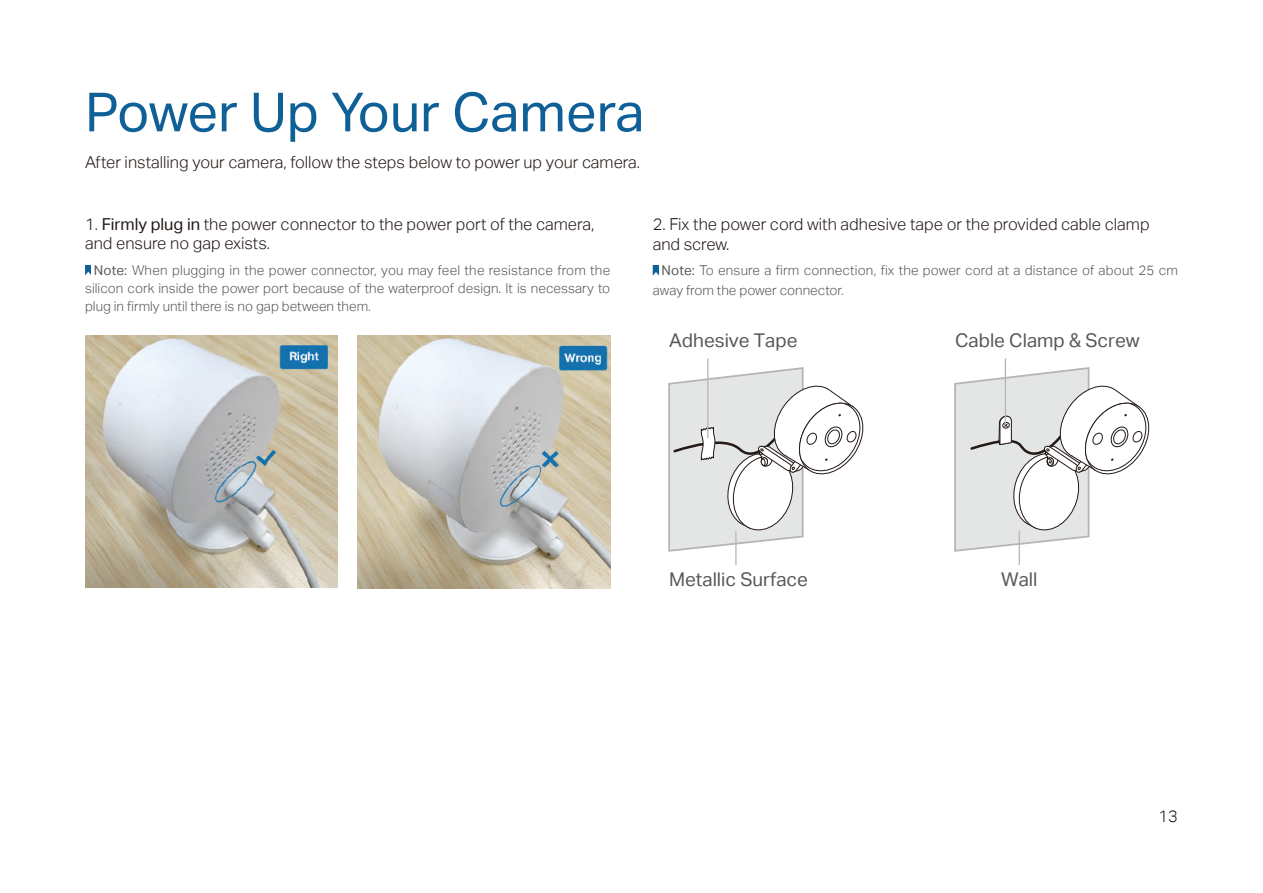
<style>
.page{position:relative;width:1263px;height:893px;background:#fff}
.page>*{position:absolute;margin:0;border:0;box-sizing:border-box;transform-origin:0 0}
.t1{font:54px "TP Link Aktiv Regular";color:#106098}
.t2{font:18.9px "TP Link Aktiv Regular";color:#595857}
.t3{font:16.5px/19.8px "TP Link Aktiv Light";color:#231916}
.t4{font:13.5px/17.9px "TP Link Aktiv Light";color:#595857;text-align:justify}
.s1{font-family:"TP Link Aktiv Regular"}
</style>
<div class="page">
<svg style="left:85px;top:265px;width:6px;height:10px"></svg>
<svg style="left:653px;top:265px;width:6px;height:11px"></svg>
<hr style="left:735px;top:531px;width:1px;height:34px;background:#b5b5b6">
<hr style="left:1019px;top:531px;width:1px;height:34px;background:#b5b5b6">
<svg style="left:954px;top:366px;width:196px;height:187px"></svg>
<svg style="left:668px;top:366px;width:196px;height:187px"></svg>
<hr style="left:707px;top:358px;width:1px;height:80px;background:#b5b5b6">
<hr style="left:1005px;top:358px;width:1px;height:67px;background:#b5b5b6">
<img style="left:85px;top:335px;width:253px;height:253px">
<img style="left:357px;top:335px;width:253px;height:253px">
<h1 class="t1" style="left:85px;top:81px;width:561px">Power Up Your Camera</h1>
<p class="t3" style="left:85px;top:153px;width:557px">After installing your camera, follow the steps below to power up your camera.</p>
<p class="t3" style="left:85px;top:214px;width:511px">1. <span class="s1">Firmly plug in</span> the power connector to the power port of the camera, and ensure no gap exists.</p>
<p class="t4" style="left:85px;top:262px;width:527px;text-indent:9px"><span class="s1">Note:</span> When plugging in the power connector, you may feel the resistance from the silicon cork inside the power port because of the waterproof design. It is necessary to plug in firmly until there is no gap between them.</p>
<p class="t3" style="left:653px;top:214px;width:498px">2. Fix the power cord with adhesive tape or the provided cable clamp and screw.</p>
<p class="t4" style="left:653px;top:261px;width:527px;line-height:19.5px;text-indent:9px"><span class="s1">Note:</span> To ensure a firm connection, fix the power cord at a distance of about 25 cm away from the power connector.</p>
<h2 class="t2" style="left:669px;top:330px;width:130px">Adhesive Tape</h2>
<h2 class="t2" style="left:955px;top:330px;width:186px">Cable Clamp &amp; Screw</h2>
<h2 class="t2" style="left:669px;top:568px;width:140px">Metallic Surface</h2>
<h2 class="t2" style="left:1001px;top:568px;width:38px">Wall</h2>
<p class="t3" style="left:1158px;top:806px;width:21px">13</p>
</div>
